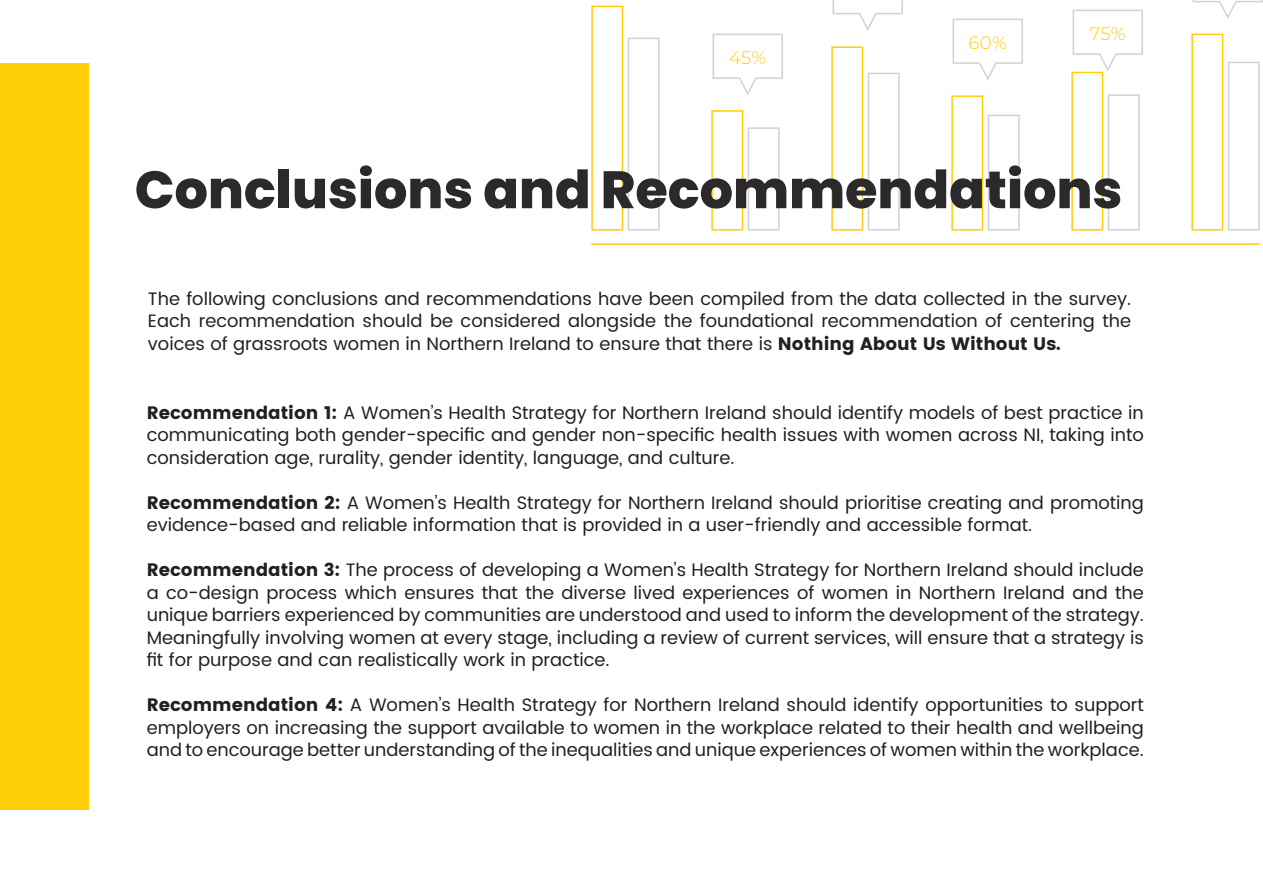
<style>
.page{position:relative;width:1263px;height:893px;background:#fff}
.page>*{position:absolute;margin:0;border:0;box-sizing:border-box;transform-origin:0 0}
.Big_Title{font:800 52.5px "Poppins";color:#2b292a}
.Text_Paragraph{font:18px/22.5px "Poppins";color:#231f20;text-align:justify}
.t1{font:300 18px "Montserrat";color:#fece08}
.s1{font-weight:700}
</style>
<div class="page">
<div style="left:591px;top:6px;width:32px;height:225px;border:2px solid #fece08"></div>
<div style="left:628px;top:38px;width:32px;height:193px;border:2px solid #d1d2d4"></div>
<svg style="left:712px;top:33px;width:71px;height:62px"></svg>
<div style="left:711px;top:110px;width:32px;height:121px;border:2px solid #fece08"></div>
<div style="left:748px;top:127px;width:32px;height:104px;border:2px solid #d1d2d4"></div>
<svg style="left:832px;top:0;width:71px;height:31px"></svg>
<div style="left:831px;top:46px;width:32px;height:185px;border:2px solid #fece08"></div>
<div style="left:868px;top:73px;width:32px;height:158px;border:2px solid #d1d2d4"></div>
<svg style="left:952px;top:18px;width:71px;height:62px"></svg>
<div style="left:951px;top:95px;width:32px;height:136px;border:2px solid #fece08"></div>
<div style="left:988px;top:115px;width:32px;height:116px;border:2px solid #d1d2d4"></div>
<svg style="left:1072px;top:9px;width:71px;height:64px"></svg>
<div style="left:1071px;top:72px;width:32px;height:159px;border:2px solid #fece08"></div>
<div style="left:1108px;top:94px;width:32px;height:137px;border:2px solid #d1d2d4"></div>
<svg style="left:1192px;top:0;width:71px;height:19px"></svg>
<div style="left:1191px;top:34px;width:32px;height:197px;border:2px solid #fece08"></div>
<div style="left:1228px;top:62px;width:32px;height:169px;border:2px solid #d1d2d4"></div>
<hr style="left:591px;top:243px;width:669px;height:2px;background:#fece08">
<div style="left:0;top:64px;width:89px;height:746px;background:#fece08"></div>
<p class="t1" style="left:729px;top:46px;width:39px">45%</p>
<p class="t1" style="left:969px;top:31px;width:40px">60%</p>
<p class="t1" style="left:1090px;top:22px;width:37px">75%</p>
<p class="Big_Title" style="left:135px;top:159px;width:989px">Conclusions and Recommendations</p>
<p class="Text_Paragraph" style="left:148px;top:288px;width:985px">The following conclusions and recommendations have been compiled from the data collected in the survey.<br>Each recommendation should be considered alongside the foundational recommendation of centering the voices of grassroots women in Northern Ireland to ensure that there is <span class="s1">Nothing About Us Without Us.</span></p>
<p class="Text_Paragraph" style="left:147px;top:402px;width:999px"><span class="s1">Recommendation 1:</span> A Women’s Health Strategy for Northern Ireland should identify models of best practice in communicating both gender-specific and gender non-specific health issues with women across NI, taking into consideration age, rurality, gender identity, language, and culture.</p>
<p class="Text_Paragraph" style="left:147px;top:492px;width:999px"><span class="s1">Recommendation 2:</span> A Women’s Health Strategy for Northern Ireland should prioritise creating and promoting evidence-based and reliable information that is provided in a user-friendly and accessible format.</p>
<p class="Text_Paragraph" style="left:147px;top:559px;width:999px"><span class="s1">Recommendation 3:</span> The process of developing a Women’s Health Strategy for Northern Ireland should include a co-design process which ensures that the diverse lived experiences of women in Northern Ireland and the unique barriers experienced by communities are understood and used to inform the development of the strategy.<br>Meaningfully involving women at every stage, including a review of current services, will ensure that a strategy is fit for purpose and can realistically work in practice.</p>
<p class="Text_Paragraph" style="left:147px;top:694px;width:999px"><span class="s1">Recommendation 4:</span> A Women’s Health Strategy for Northern Ireland should identify opportunities to support employers on increasing the support available to women in the workplace related to their health and wellbeing and to encourage better understanding of the inequalities and unique experiences of women within the workplace.</p>
</div>
